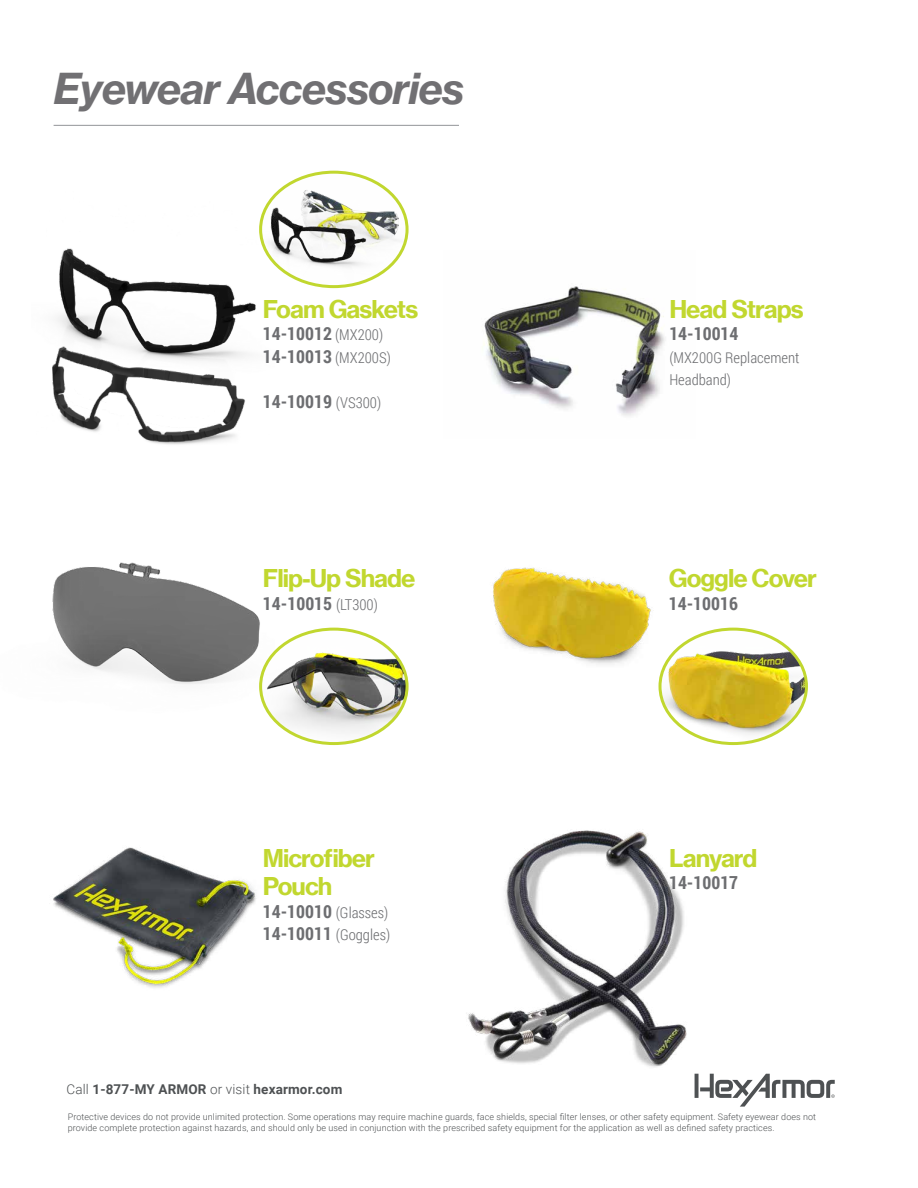
<style>
.page{position:relative;width:918px;height:1188px;background:#fff}
.page>*{position:absolute;margin:0;border:0;box-sizing:border-box;transform-origin:0 0}
.t1{font:42px "N Haas Grotesk TX Pro 76 Bd It";letter-spacing:-.02em;color:#717073}
.t2{font:24px/28.8px "N Haas Grotesk TX Pro 75 Bd";letter-spacing:-.04em;color:#c1d72f}
.t3{font:700 18px/22.5px "Roboto Condensed";color:#6d6e71}
.t4{font:300 15px/22.5px "Roboto Condensed";color:#6d6e71}
.t5{font:700 13.5px "Roboto";letter-spacing:.01em;color:#4e5153}
.t6{font:300 9px/11.2px "Roboto";letter-spacing:.01em;color:#4e5153}
.s1{font-weight:300;font-size:15px}
.s2{font-weight:700;font-size:18px}
.s3{font-weight:300}
</style>
<div class="page">
<svg style="left:695px;top:1074px;width:140px;height:33px"></svg>
<hr style="left:54px;top:125px;width:405px;height:1px;background:#939598">
<img style="left:483px;top:286px;width:182px;height:130px">
<img style="left:59px;top:216px;width:202px;height:93px">
<img style="left:52px;top:309px;width:204px;height:136px">
<img style="left:52px;top:562px;width:209px;height:137px">
<img style="left:53px;top:847px;width:203px;height:141px">
<img style="left:261px;top:172px;width:146px;height:115px">
<div style="left:259px;top:171px;width:150px;height:117px;border:3px solid #c1d72f;border-radius:50%"></div>
<img style="left:261px;top:629px;width:146px;height:115px">
<div style="left:259px;top:628px;width:150px;height:117px;border:3px solid #c1d72f;border-radius:50%"></div>
<img style="left:493px;top:567px;width:167px;height:118px">
<img style="left:660px;top:629px;width:146px;height:115px">
<div style="left:659px;top:628px;width:149px;height:117px;border:3px solid #c1d72f;border-radius:50%"></div>
<img style="left:468px;top:830px;width:219px;height:237px">
<h1 class="t1" style="left:54px;top:62px;width:413px">Eyewear Accessories</h1>
<h2 class="t2" style="left:263px;top:294px;width:157px">Foam Gaskets</h2>
<h3 class="t3" style="left:263px;top:322px;width:130px">14-10012 <span class="s1">(MX200)<br></span>14-10013 <span class="s1">(MX200S)</span></h3>
<h3 class="t3" style="left:263px;top:389px;width:120px">14-10019 <span class="s1">(VS300)</span></h3>
<h2 class="t2" style="left:263px;top:564px;width:154px">Flip-Up Shade</h2>
<h3 class="t3" style="left:263px;top:591px;width:116px">14-10015 <span class="s1">(LT300)</span></h3>
<h2 class="t2" style="left:263px;top:843px;width:114px">Microfiber<br>Pouch</h2>
<h3 class="t4" style="left:263px;top:901px;width:129px"><span class="s2">14-10010</span> (Glasses)<br><span class="s2">14-10011</span> (Goggles)</h3>
<h2 class="t2" style="left:669px;top:294px;width:136px">Head Straps</h2>
<h3 class="t3" style="left:669px;top:322px;width:71px">14-10014</h3>
<h3 class="t4" style="left:669px;top:346px;width:132px">(MX200G Replacement<br>Headband)</h3>
<h2 class="t2" style="left:669px;top:564px;width:150px">Goggle Cover</h2>
<h3 class="t3" style="left:669px;top:591px;width:71px">14-10016</h3>
<h2 class="t2" style="left:669px;top:843px;width:90px">Lanyard</h2>
<h3 class="t3" style="left:669px;top:871px;width:71px">14-10017</h3>
<h3 class="t5" style="left:66px;top:1080px;width:277px"><span class="s3">Call</span> 1-877-MY ARMOR <span class="s3">or visit</span> hexarmor.com</h3>
<p class="t6" style="left:68px;top:1111px;width:750px">Protective devices do not provide unlimited protection. Some operations may require machine guards, face shields, special filter lenses, or other safety equipment. Safety eyewear does not provide complete protection against hazards, and should only be used in conjunction with the prescribed safety equipment for the application as well as defined safety practices.</p>
</div>
